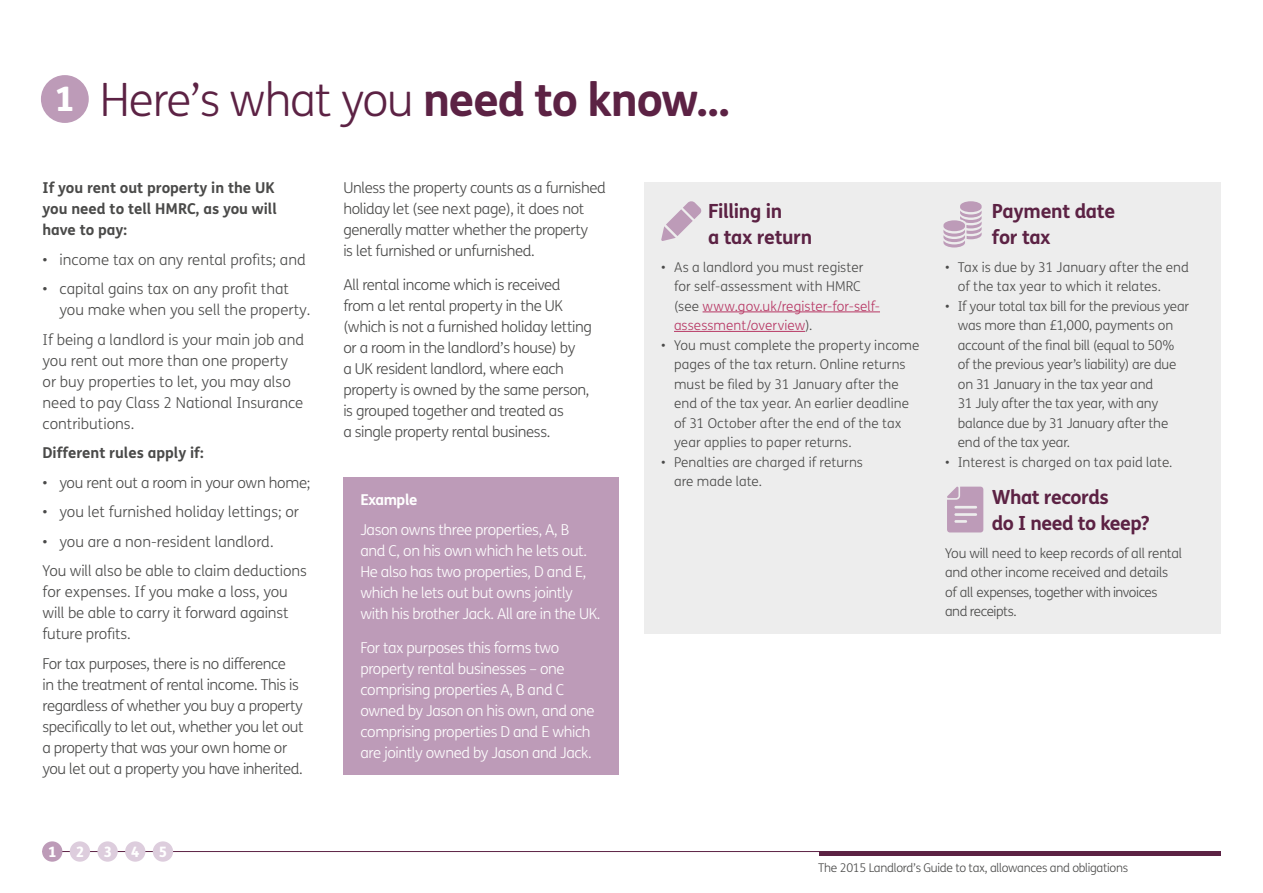
<style>
.page{position:relative;width:1263px;height:893px;background:#fff}
.page>*{position:absolute;margin:0;border:0;box-sizing:border-box;transform-origin:0 0}
.t1{font:300 46.05px "FS Me";letter-spacing:-.025em;color:#5c2244}
.t2{font:800 33.75px "FS Me";color:#fff}
.t3{font:700 19.5px/25.5px "FS Me";letter-spacing:-.025em;color:#5c2244}
.t4{font:300 15px/21px "FS Me";letter-spacing:-.025em;color:#4a4a49}
.t5{font:300 15px/21px "FS Me";letter-spacing:-.025em;color:#fff}
.t6{font:300 15px/21px "FS Me";color:#4a4a49}
.t7{font:700 15px/21px "FS Me";color:#4a4a49}
.t8{font:700 15px "FS Me";letter-spacing:-.025em;color:#fff}
.t9{font:800 14.4px "FS Me";color:#fff}
.t10{font:300 13.5px/19.5px "FS Me";letter-spacing:-.005em;color:#4a4a49}
.t11{font:300 13.5px/19.5px "FS Me";letter-spacing:-.025em;color:#4a4a49}
.t12{font:300 12px "FS Me";letter-spacing:-.025em;color:#4a4a49}
.s1{font-weight:700}
.s2{color:#b73764}
</style>
<div class="page">
<hr style="left:43px;top:851px;width:1177px;height:1px;background:#5c2244">
<hr style="left:819px;top:851px;width:401px;height:4px;background:#5c2244">
<div style="left:644px;top:182px;width:576px;height:452px;background:#ededed"></div>
<hr style="left:702px;top:312px;width:178px;height:1px;background:#b73764">
<hr style="left:674px;top:331px;width:131px;height:1px;background:#b73764">
<svg style="left:943px;top:201px;width:39px;height:46px"></svg>
<div style="left:41px;top:75px;width:48px;height:48px;background:#bd9bb8;border-radius:50%"></div>
<div style="left:343px;top:477px;width:276px;height:298px;background:#bd9bb8"></div>
<svg style="left:661px;top:201px;width:41px;height:40px"></svg>
<svg style="left:947px;top:487px;width:36px;height:45px;background:#c3a6bf"></svg>
<div style="left:42px;top:841px;width:20px;height:21px;background:#bd9bb8;border-radius:50%"></div>
<div style="left:70px;top:841px;width:20px;height:21px;background:#ddcddd;border-radius:50%"></div>
<div style="left:97px;top:841px;width:21px;height:21px;background:#ddcddd;border-radius:50%"></div>
<div style="left:125px;top:841px;width:20px;height:21px;background:#ddcddd;border-radius:50%"></div>
<div style="left:153px;top:841px;width:20px;height:21px;background:#ddcddd;border-radius:50%"></div>
<h2 class="t2" style="left:55px;top:72px;width:21px">1</h2>
<h1 class="t1" style="left:100px;top:69px;width:631px">Here’s what you <span class="s1">need to know…</span></h1>
<p class="t7" style="left:43px;top:177px;width:236px">If you rent out property in the UK you need to tell HMRC, as you will have to pay:</p>
<p class="t6" style="left:43px;top:249px;width:265px">• income tax on any rental profits; and</p>
<p class="t6" style="left:60px;top:278px;width:252px;text-indent:-17px">• capital gains tax on any profit that you make when you sell the property.</p>
<p class="t6" style="left:43px;top:329px;width:263px">If being a landlord is your main job and you rent out more than one property or buy properties to let, you may also need to pay Class 2 National Insurance contributions.</p>
<p class="t7" style="left:43px;top:442px;width:163px">Different rules apply if:</p>
<p class="t4" style="left:43px;top:472px;width:269px">• you rent out a room in your own home;</p>
<p class="t6" style="left:43px;top:501px;width:258px">• you let furnished holiday lettings; or</p>
<p class="t4" style="left:43px;top:526px;width:266px;line-height:29.5px">• you are a non-resident landlord.<br>You will also be able to claim deductions</p>
<p class="t4" style="left:43px;top:581px;width:248px;text-align:justify">for expenses. If you make a loss, you will be able to carry it forward against future profits.</p>
<p class="t4" style="left:43px;top:653px;width:263px">For tax purposes, there is no difference<br>in the treatment of rental income. This is regardless of whether you buy a property specifically to let out, whether you let out a property that was your own home or you let out a property you have inherited.</p>
<p class="t4" style="left:343px;top:177px;width:264px">Unless the property counts as a furnished holiday let (see next page), it does not generally matter whether the property<br>is let furnished or unfurnished.</p>
<p class="t4" style="left:343px;top:274px;width:250px">All rental income which is received from a let rental property in the UK (which is not a furnished holiday letting or a room in the landlord’s house) by<br>a UK resident landlord, where each property is owned by the same person, is grouped together and treated as<br>a single property rental business.</p>
<p class="t8" style="left:360px;top:488px;width:59px">Example</p>
<p class="t5" style="left:360px;top:519px;width:242px">Jason owns three properties, A, B<br>and C, on his own which he lets out.<br>He also has two properties, D and E, which he lets out but owns jointly with his brother Jack. All are in the UK.</p>
<p class="t5" style="left:360px;top:636px;width:236px">For tax purposes this forms two property rental businesses – one comprising properties A, B and C owned by Jason on his own, and one comprising properties D and E which are jointly owned by Jason and Jack.</p>
<h3 class="t3" style="left:708px;top:197px;width:106px">Filling in<br>a tax return</h3>
<p class="t10" style="left:674px;top:257px;width:207px;text-indent:-13px">• As a landlord you must register for self-assessment with HMRC (see <span class="s2">www.gov.uk/register-for-self&shy;assessment/overview</span>).</p>
<p class="t10" style="left:674px;top:335px;width:247px;text-indent:-13px">• You must complete the property income pages of the tax return. Online returns must be filed by 31 January after the end of the tax year. An earlier deadline of 31 October after the end of the tax year applies to paper returns.</p>
<p class="t10" style="left:674px;top:452px;width:190px;text-indent:-13px">• Penalties are charged if returns are made late.</p>
<h3 class="t3" style="left:992px;top:197px;width:125px">Payment date for tax</h3>
<p class="t10" style="left:958px;top:257px;width:233px;text-indent:-13px">• Tax is due by 31 January after the end of the tax year to which it relates.</p>
<p class="t10" style="left:958px;top:296px;width:233px;text-indent:-13px">• If your total tax bill for the previous year was more than £1,000, payments on account of the final bill (equal to 50% of the previous year’s liability) are due on 31 January in the tax year and<br>31 July after the tax year, with any balance due by 31 January after the end of the tax year.</p>
<p class="t10" style="left:945px;top:452px;width:229px">• Interest is charged on tax paid late.</p>
<h3 class="t3" style="left:992px;top:484px;width:159px">What records<br>do I need to keep?</h3>
<p class="t11" style="left:945px;top:543px;width:239px">You will need to keep records of all rental and other income received and details of all expenses, together with invoices and receipts.</p>
<p class="t9" style="left:48px;top:840px;width:10px">1</p>
<p class="t9" style="left:76px;top:840px;width:10px">2</p>
<p class="t9" style="left:103px;top:840px;width:10px">3</p>
<p class="t9" style="left:131px;top:840px;width:10px">4</p>
<p class="t9" style="left:159px;top:840px;width:10px">5</p>
<p class="t12" style="left:818px;top:860px;width:311px">The 2015 Landlord’s Guide to tax, allowances and obligations</p>
</div>
